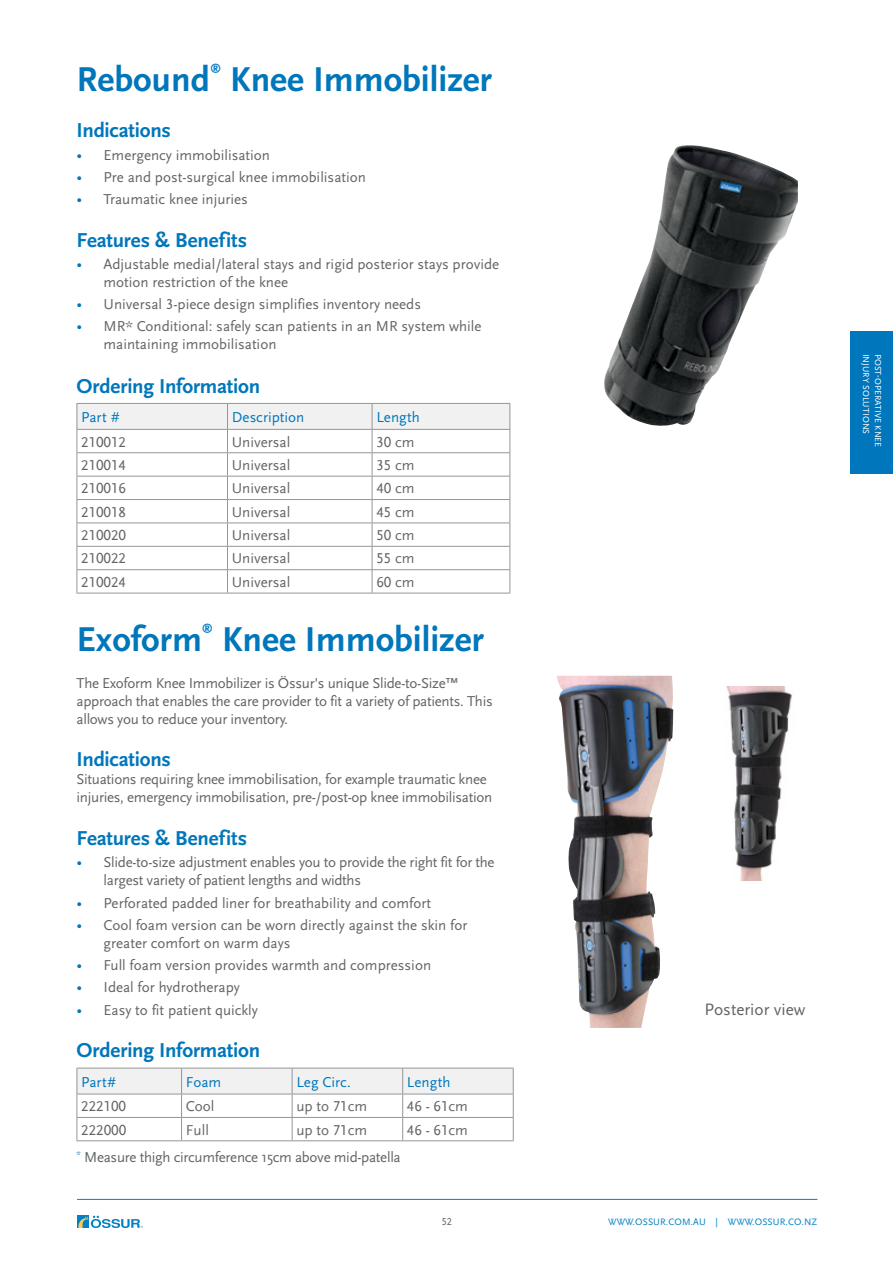
<style>
.page{position:relative;width:893px;height:1263px;background:#fff}
.page>*{position:absolute;margin:0;border:0;box-sizing:border-box;transform-origin:0 0}
.t1{font:700 36px "Scala Sans OT";color:#0076bb}
.t2{font:700 21px "Scala Sans Pro";letter-spacing:-.01em;color:#0076bb}
.t3{font:17.25px "Scala Sans OT";color:#636466}
.t4{font:15px/18px "Scala Sans Pro";color:#636466}
.t5{font:15px/18px "Scala Sans OT";letter-spacing:-.02em;color:#636466}
.t6{font:15px "Scala Sans LF";color:#636466}
.t7{font:15px/18px "Scala Sans Pro";letter-spacing:-.02em;color:#636466}
.t8{font:15px "Scala Sans OT";letter-spacing:.005em;color:#0076bb}
.t9{font:700 11.4px "Scala Sans OT";color:#0076bb}
.t10{font:10.5px "Scala Sans OT";color:#636466}
.t11{font:9.75px "Scala Sans OT";letter-spacing:.01em;color:#0082c4}
.t12{font:9px "Scala Sans OT";letter-spacing:.01em;color:#fff}
.s1{font-size:16.5px;color:#0076bc}
</style>
<div class="page">
<div style="left:850px;top:331px;width:43px;height:142px;background:#0076bc"></div>
<div style="left:77px;top:1215px;width:12px;height:13px;background:#0082c4"></div>
<svg style="left:78px;top:1216px;width:65px;height:12px"></svg>
<hr style="left:77px;top:1199px;width:740px;height:1px;background:#0082c4">
<svg style="left:77px;top:403px;width:433px;height:190px"></svg>
<hr style="left:77px;top:593px;width:150px;height:1px;background:#939598">
<hr style="left:227px;top:593px;width:145px;height:1px;background:#939598">
<hr style="left:372px;top:593px;width:138px;height:1px;background:#939598">
<hr style="left:77px;top:1140px;width:105px;height:1px;background:#939598">
<hr style="left:182px;top:1140px;width:110px;height:1px;background:#939598">
<hr style="left:292px;top:1140px;width:111px;height:1px;background:#939598">
<hr style="left:403px;top:1140px;width:111px;height:1px;background:#939598">
<svg style="left:77px;top:1068px;width:437px;height:72px"></svg>
<hr style="left:292px;top:1094px;width:111px;height:1px;background:#939598">
<hr style="left:403px;top:1094px;width:111px;height:1px;background:#939598">
<img style="left:557px;top:676px;width:117px;height:352px">
<img style="left:726px;top:687px;width:67px;height:194px">
<img style="left:604px;top:145px;width:194px;height:281px">
<h1 class="t1" style="left:77px;top:59px;width:135px">Rebound</h1>
<p class="t9" style="left:210px;top:61px;width:13px">®</p>
<h1 class="t1" style="left:230px;top:59px;width:263px">Knee Immobilizer</h1>
<h2 class="t2" style="left:77px;top:118px;width:96px">Indications</h2>
<p class="t4" style="left:77px;top:146px;width:195px"><span class="s1">•</span> Emergency immobilisation</p>
<p class="t4" style="left:77px;top:168px;width:291px"><span class="s1">•</span> Pre and post-surgical knee immobilisation</p>
<p class="t4" style="left:77px;top:190px;width:173px"><span class="s1">•</span> Traumatic knee injuries</p>
<h2 class="t2" style="left:77px;top:228px;width:172px">Features &amp; Benefits</h2>
<p class="t4" style="left:104px;top:255px;width:397px;text-indent:-27px"><span class="s1">•</span> Adjustable medial/lateral stays and rigid posterior stays provide motion restriction of the knee</p>
<p class="t4" style="left:77px;top:295px;width:346px"><span class="s1">•</span> Universal 3-piece design simplifies inventory needs</p>
<p class="t4" style="left:104px;top:318px;width:379px;text-indent:-27px"><span class="s1">•</span> MR* Conditional: safely scan patients in an MR system while maintaining immobilisation</p>
<h2 class="t2" style="left:77px;top:374px;width:185px">Ordering Information</h2>
<p class="t8" style="left:81px;top:409px;width:41px">Part #</p>
<p class="t8" style="left:232px;top:409px;width:74px">Description</p>
<p class="t8" style="left:376px;top:409px;width:45px">Length</p>
<p class="t6" style="left:81px;top:433px;width:46px">210012</p>
<p class="t6" style="left:232px;top:433px;width:60px">Universal</p>
<p class="t6" style="left:376px;top:433px;width:40px">30 cm</p>
<p class="t6" style="left:81px;top:457px;width:46px">210014</p>
<p class="t6" style="left:232px;top:457px;width:60px">Universal</p>
<p class="t6" style="left:376px;top:457px;width:40px">35 cm</p>
<p class="t6" style="left:81px;top:480px;width:46px">210016</p>
<p class="t6" style="left:232px;top:480px;width:60px">Universal</p>
<p class="t6" style="left:376px;top:480px;width:40px">40 cm</p>
<p class="t6" style="left:81px;top:504px;width:46px">210018</p>
<p class="t6" style="left:232px;top:504px;width:60px">Universal</p>
<p class="t6" style="left:376px;top:504px;width:40px">45 cm</p>
<p class="t6" style="left:81px;top:527px;width:46px">210020</p>
<p class="t6" style="left:232px;top:527px;width:60px">Universal</p>
<p class="t6" style="left:376px;top:527px;width:40px">50 cm</p>
<p class="t6" style="left:81px;top:550px;width:46px">210022</p>
<p class="t6" style="left:232px;top:550px;width:60px">Universal</p>
<p class="t6" style="left:376px;top:550px;width:40px">55 cm</p>
<p class="t6" style="left:81px;top:574px;width:46px">210024</p>
<p class="t6" style="left:232px;top:574px;width:60px">Universal</p>
<p class="t6" style="left:376px;top:574px;width:40px">60 cm</p>
<h1 class="t1" style="left:77px;top:619px;width:127px">Exoform</h1>
<p class="t9" style="left:202px;top:621px;width:13px">®</p>
<h1 class="t1" style="left:222px;top:619px;width:263px">Knee Immobilizer</h1>
<p class="t5" style="left:77px;top:674px;width:418px">The Exoform Knee Immobilizer is Össur's unique Slide-to-Size™ approach that enables the care provider to fit a variety of patients. This allows you to reduce your inventory.</p>
<h2 class="t2" style="left:77px;top:748px;width:96px">Indications</h2>
<p class="t5" style="left:77px;top:771px;width:417px">Situations requiring knee immobilisation, for example traumatic knee injuries, emergency immobilisation, pre-/post-op knee immobilisation</p>
<h2 class="t2" style="left:77px;top:826px;width:172px">Features &amp; Benefits</h2>
<p class="t7" style="left:104px;top:853px;width:393px;text-indent:-27px"><span class="s1">•</span> Slide-to-size adjustment enables you to provide the right fit for the largest variety of patient lengths and widths</p>
<p class="t4" style="left:77px;top:894px;width:356px"><span class="s1">•</span> Perforated padded liner for breathability and comfort</p>
<p class="t4" style="left:104px;top:916px;width:365px;text-indent:-27px"><span class="s1">•</span> Cool foam version can be worn directly against the skin for greater comfort on warm days</p>
<p class="t4" style="left:77px;top:956px;width:356px"><span class="s1">•</span> Full foam version provides warmth and compression</p>
<p class="t4" style="left:77px;top:978px;width:165px"><span class="s1">•</span> Ideal for hydrotherapy</p>
<p class="t4" style="left:77px;top:1001px;width:183px"><span class="s1">•</span> Easy to fit patient quickly</p>
<h2 class="t2" style="left:77px;top:1038px;width:185px">Ordering Information</h2>
<p class="t8" style="left:81px;top:1073px;width:37px">Part#</p>
<p class="t8" style="left:186px;top:1073px;width:37px">Foam</p>
<p class="t8" style="left:296px;top:1073px;width:56px">Leg Circ.</p>
<p class="t8" style="left:407px;top:1073px;width:45px">Length</p>
<p class="t6" style="left:81px;top:1098px;width:46px">222100</p>
<p class="t6" style="left:186px;top:1098px;width:30px">Cool</p>
<p class="t6" style="left:296px;top:1098px;width:72px">up to 71cm</p>
<p class="t6" style="left:407px;top:1098px;width:62px">46 - 61cm</p>
<p class="t6" style="left:81px;top:1121px;width:46px">222000</p>
<p class="t6" style="left:186px;top:1121px;width:25px">Full</p>
<p class="t6" style="left:296px;top:1121px;width:72px">up to 71cm</p>
<p class="t6" style="left:407px;top:1121px;width:62px">46 - 61cm</p>
<p class="t5" style="left:77px;top:1148px;width:326px"><sup>*</sup> Measure thigh circumference 15cm above mid-patella</p>
<p class="t3" style="left:704px;top:1000px;width:102px">Posterior view</p>
<p class="t10" style="left:442px;top:1216px;width:12px">52</p>
<p class="t11" style="left:608px;top:1217px;width:211px">WWW.OSSUR.COM.AU | WWW.OSSUR.CO.NZ</p>
<p class="t12" style="left:871px;top:353px;width:82px;rotate:90deg">INJURY SOLUTIONS</p>
<p class="t12" style="left:883px;top:353px;width:95px;rotate:90deg">POST-OPERATIVE KNEE</p>
</div>
